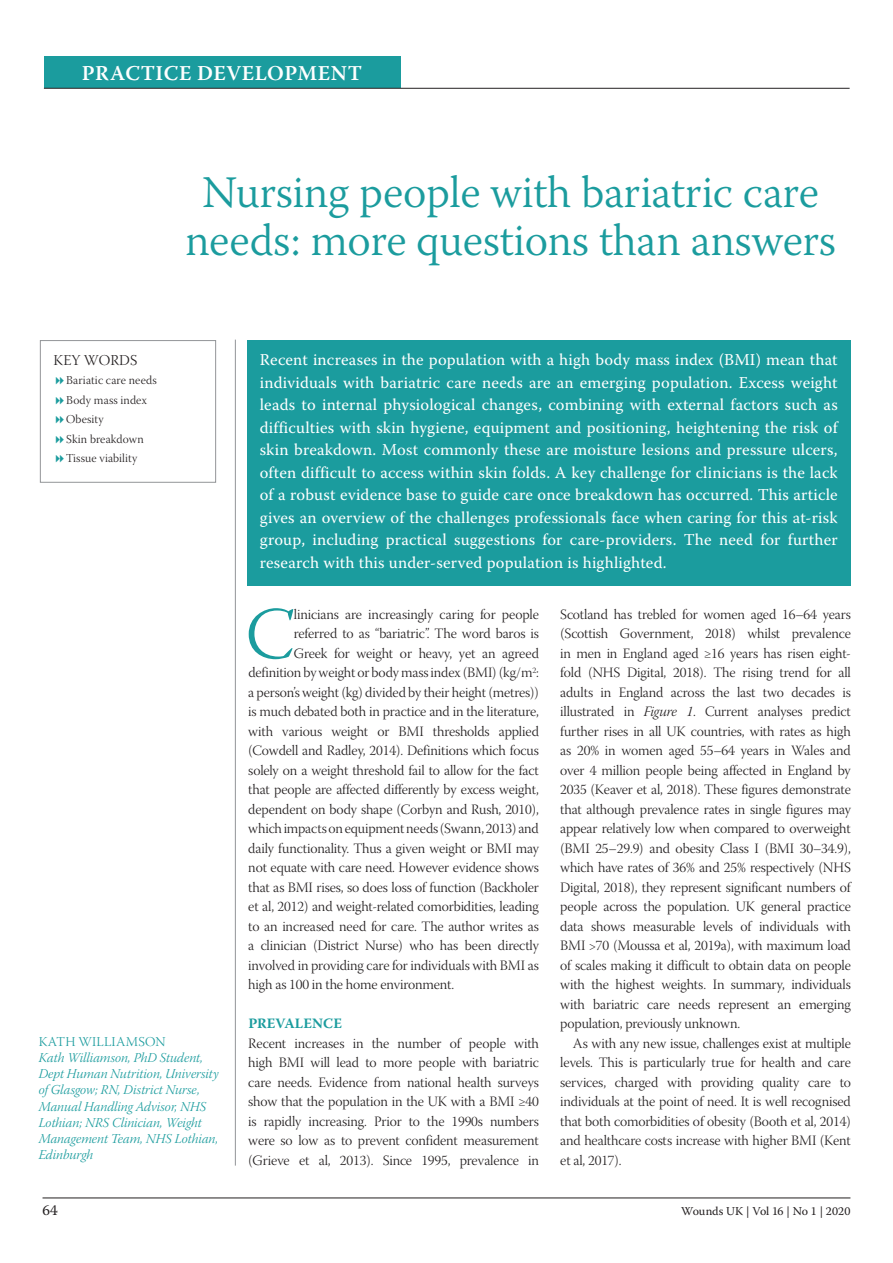
<style>
.page{position:relative;width:893px;height:1263px;background:#fff}
.page>*{position:absolute;margin:0;border:0;box-sizing:border-box;transform-origin:0 0}
.t1{font:73.35px "Warnock Pro Light Subh";color:#1b9c9e}
.t2{font:300 45px/48px "Warnock Pro";letter-spacing:-.01em;color:#1b9c9e;text-align:center}
.t3{font:600 21px "Warnock Pro";letter-spacing:.025em;color:#fff}
.t4{font:16.5px/22.5px "Warnock Pro";letter-spacing:.01em;color:#fff;text-align:justify}
.t5{font:15px "Warnock Pro Light Subh";letter-spacing:.01em;color:#231f20}
.t6{font:15px "Warnock Pro";color:#231f20}
.t7{font:14.25px/19.5px "Warnock Pro Light Subh";letter-spacing:-.01em;color:#231f20;text-align:justify}
.t8{font:700 14.25px "Warnock Pro";letter-spacing:.005em;color:#1b9c9e}
.t9{font:13.5px/16.2px "Warnock Pro Light It Subh";color:#1b9c9e}
.t10{font:13.5px "Warnock Pro Light Subh";letter-spacing:.015em;color:#1b9c9e}
.t11{font:12px/19.5px "Warnock Pro Light Subh";letter-spacing:.01em;color:#231f20}
.t12{font:12px "Warnock Pro";letter-spacing:-.005em;color:#231f20}
.s1{font-family:"Warnock Pro Light It Subh"}
</style>
<div class="page">
<hr style="left:43px;top:1197px;width:807px;height:1px;background:#231f20">
<div style="left:44px;top:57px;width:356px;height:31px;background:#1b9c9e"></div>
<hr style="left:44px;top:88px;width:806px;height:1px;background:#231f20">
<hr style="left:235px;top:340px;width:1px;height:825px;background:#939598">
<div style="left:247px;top:340px;width:603px;height:245px;background:#1b9c9e"></div>
<div style="left:40px;top:340px;width:176px;height:143px;border:1px solid #939598"></div>
<h3 class="t3" style="left:82px;top:61px;width:282px">PRACTICE DEVELOPMENT</h3>
<h2 class="t2" style="left:185px;top:168px;width:652px">Nursing people with bariatric care needs: more questions than answers</h2>
<p class="t5" style="left:53px;top:352px;width:85px">KEY WORDS</p>
<p class="t11" style="left:66px;top:372px;width:92px">Bariatic care needs<br>Body mass index<br>Obesity<br>Skin breakdown<br>Tissue viability</p>
<p class="t4" style="left:260px;top:348px;width:579px">Recent increases in the population with a high body mass index (BMI) mean that individuals with bariatric care needs are an emerging population. Excess weight leads to internal physiological changes, combining with external factors such as difficulties with skin hygiene, equipment and positioning, heightening the risk of skin breakdown. Most commonly these are moisture lesions and pressure ulcers, often difficult to access within skin folds. A key challenge for clinicians is the lack of a robust evidence base to guide care once breakdown has occurred. This article gives an overview of the challenges professionals face when caring for this at-risk group, including practical suggestions for care-providers. The need for further research with this under-served population is highlighted.</p>
<p class="t10" style="left:39px;top:1034px;width:128px">KATH WILLIAMSON</p>
<p class="t9" style="left:39px;top:1051px;width:181px">Kath Williamson, PhD Student,<br>Dept Human Nutrition, University of Glasgow; RN, District Nurse,<br>Manual Handling Advisor, NHS<br>Lothian; NRS Clinician, Weight<br>Management Team, NHS Lothian,<br>Edinburgh</p>
<h1 class="t1" style="left:246px;top:594px;width:50px">C</h1>
<p class="t7" style="left:294px;top:606px;width:247px">linicians are increasingly caring for people</p>
<p class="t7" style="left:294px;top:626px;width:247px">referred to as “bariatric”. The word baros is</p>
<p class="t7" style="left:294px;top:645px;width:247px">Greek for weight or heavy, yet an agreed</p>
<p class="t7" style="left:248px;top:664px;width:292px">definition by weight or body mass index (BMI) (kg/m<sup>2</sup>:</p>
<p class="t7" style="left:248px;top:684px;width:292px">a person’s weight (kg) divided by their height (metres))</p>
<p class="t7" style="left:248px;top:704px;width:292px">is much debated both in practice and in the literature,</p>
<p class="t7" style="left:248px;top:723px;width:292px">with various weight or BMI thresholds applied</p>
<p class="t7" style="left:248px;top:742px;width:292px">(Cowdell and Radley, 2014). Definitions which focus</p>
<p class="t7" style="left:248px;top:762px;width:292px">solely on a weight threshold fail to allow for the fact</p>
<p class="t7" style="left:248px;top:781px;width:292px">that people are affected differently by excess weight,</p>
<p class="t7" style="left:248px;top:801px;width:292px">dependent on body shape (Corbyn and Rush, 2010),</p>
<p class="t7" style="left:248px;top:820px;width:292px">which impacts on equipment needs (Swann, 2013) and</p>
<p class="t7" style="left:248px;top:840px;width:292px">daily functionality. Thus a given weight or BMI may</p>
<p class="t7" style="left:248px;top:859px;width:292px">not equate with care need. However evidence shows</p>
<p class="t7" style="left:248px;top:879px;width:292px">that as BMI rises, so does loss of function (Backholer</p>
<p class="t7" style="left:248px;top:898px;width:292px">et al, 2012) and weight-related comorbidities, leading</p>
<p class="t7" style="left:248px;top:918px;width:292px">to an increased need for care. The author writes as</p>
<p class="t7" style="left:248px;top:937px;width:292px">a clinician (District Nurse) who has been directly</p>
<p class="t7" style="left:248px;top:957px;width:292px">involved in providing care for individuals with BMI as</p>
<p class="t7" style="left:248px;top:976px;width:208px">high as 100 in the home environment.</p>
<p class="t8" style="left:248px;top:1015px;width:95px">PREVALENCE</p>
<p class="t7" style="left:248px;top:1035px;width:292px">Recent increases in the number of people with high BMI will lead to more people with bariatric care needs. Evidence from national health surveys show that the population in the UK with a BMI ≥40 is rapidly increasing. Prior to the 1990s numbers were so low as to prevent confident measurement (Grieve et al, 2013). Since 1995, prevalence in</p>
<p class="t7" style="left:560px;top:606px;width:292px">Scotland has trebled for women aged 16–64 years (Scottish Government, 2018) whilst prevalence in men in England aged ≥16 years has risen eight&shy;fold (NHS Digital, 2018). The rising trend for all adults in England across the last two decades is illustrated in <span class="s1">Figure 1</span>. Current analyses predict further rises in all UK countries, with rates as high as 20% in women aged 55–64 years in Wales and over 4 million people being affected in England by 2035 (Keaver et al, 2018). These figures demonstrate that although prevalence rates in single figures may appear relatively low when compared to overweight (BMI 25–29.9) and obesity Class I (BMI 30–34.9), which have rates of 36% and 25% respectively (NHS Digital, 2018), they represent significant numbers of people across the population. UK general practice data shows measurable levels of individuals with BMI &gt;70 (Moussa et al, 2019a), with maximum load of scales making it difficult to obtain data on people with the highest weights. In summary, individuals with bariatric care needs represent an emerging population, previously unknown.</p>
<p class="t7" style="left:560px;top:1035px;width:292px;text-indent:13px">As with any new issue, challenges exist at multiple levels. This is particularly true for health and care services, charged with providing quality care to individuals at the point of need. It is well recognised that both comorbidities of obesity (Booth et al, 2014) and healthcare costs increase with higher BMI (Kent et al, 2017).</p>
<p class="t6" style="left:43px;top:1201px;width:17px">64</p>
<p class="t12" style="left:681px;top:1204px;width:171px">Wounds UK | Vol 16 | No 1 | 2020</p>
</div>
